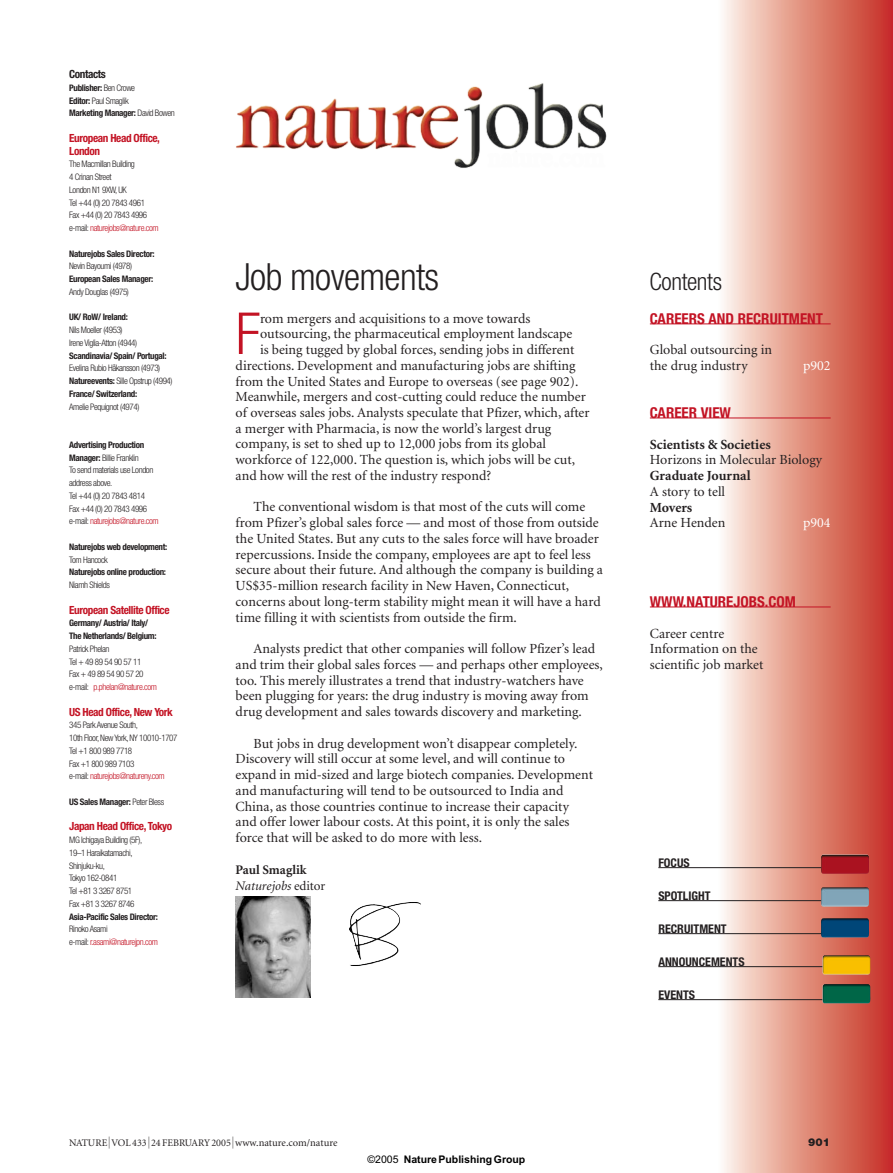
<style>
.page{position:relative;width:893px;height:1173px;background:#fff}
.page>*{position:absolute;margin:0;border:0;box-sizing:border-box;transform-origin:0 0}
.t1{font:300 condensed 57.9px "Helvetica Neue";color:#c31324}
.t2{font:300 condensed 37.5px "Helvetica Neue";letter-spacing:-.015em;color:#231f20}
.t3{font:300 condensed 24px "Helvetica Neue";letter-spacing:-.015em;color:#231f20}
.t4{font:700 condensed 15px "Helvetica Neue";color:#c31324}
.t5{font:13.95px/15.8px "Minion";color:#231f20}
.t6{font:700 13.95px "Minion";color:#231f20}
.t7{font:13.95px "Minion";color:#fff}
.t8{font:700 13.2px/15.8px "Minion";color:#231f20}
.t9{font:700 condensed 12px "Helvetica Neue";color:#231f20}
.t10{font:700 condensed 11.25px/12.8px "Helvetica Neue";letter-spacing:-.035em;color:#c31324}
.t11{font:700 condensed 11.25px "Helvetica Neue";letter-spacing:-.035em;color:#231f20}
.t12{font:900 10.8px "Helvetica Neue";color:#231f20}
.t13{font:700 10.5px "Arial";color:#000}
.t14{font:10.2px "Minion";color:#231f20}
.t15{font:300 condensed 9px/12.8px "Helvetica Neue";letter-spacing:-.045em;color:#231f20}
.t16{font:700 condensed 9px/12.8px "Helvetica Neue";letter-spacing:-.035em;color:#231f20}
.t17{font:300 condensed 9px/12.8px "Helvetica Neue";letter-spacing:-.045em;color:#c31324}
.s1{font-weight:300}
.s2{color:#c31324}
.s3{font-weight:700}
.s4{color:#231f20}
.s5{font-weight:400;font-style:italic}
.s6{font-weight:400}
.s7{font-family:"Helvetica Neue";font-weight:300;font-size:12px}
.s8{font-size:10.5px}
</style>
<div class="page">
<svg style="left:236px;top:99px;width:371px;height:69px"></svg>
<img style="left:334px;top:83px;width:239px;height:69px">
<img style="left:236px;top:897px;width:75px;height:100px">
<img style="left:349px;top:904px;width:40px;height:25px">
<svg style="left:718px;top:0;width:174px;height:1173px;background:#df9183"></svg>
<hr style="left:650px;top:324px;width:180px;height:1px;background:#c31324">
<hr style="left:650px;top:418px;width:180px;height:1px;background:#c31324">
<hr style="left:650px;top:607px;width:180px;height:1px;background:#c31324">
<hr style="left:658px;top:867px;width:207px;height:1px;background:#231f20">
<hr style="left:658px;top:900px;width:207px;height:1px;background:#231f20">
<hr style="left:658px;top:933px;width:207px;height:1px;background:#231f20">
<hr style="left:658px;top:966px;width:207px;height:1px;background:#231f20">
<hr style="left:658px;top:999px;width:207px;height:1px;background:#231f20">
<p class="t11" style="left:69px;top:70px;width:38px">Contacts</p>
<p class="t16" style="left:69px;top:82px;width:107px">Publisher: <span class="s1">Ben Crowe<br></span>Editor: <span class="s1">Paul Smaglik<br></span>Marketing Manager: <span class="s1">David Bowen</span></p>
<p class="t10" style="left:69px;top:133px;width:92px">European Head Office,<br>London</p>
<p class="t15" style="left:69px;top:159px;width:91px">The Macmillan Building<br>4 Crinan Street<br>London N1 9XW, UK<br>Tel +44 (0) 20 7843 4961<br>Fax +44 (0) 20 7843 4996 e-mail: <span class="s2">naturejobs@nature.com</span></p>
<p class="t16" style="left:69px;top:248px;width:87px">Naturejobs Sales Director:</p>
<p class="t15" style="left:69px;top:261px;width:64px">Nevin Bayoumi (4978)</p>
<p class="t16" style="left:69px;top:273px;width:85px">European Sales Manager:</p>
<p class="t15" style="left:69px;top:286px;width:61px">Andy Douglas (4975)</p>
<p class="t16" style="left:69px;top:312px;width:60px">UK/ RoW/ Ireland:</p>
<p class="t15" style="left:69px;top:324px;width:69px">Nils Moeller (4953)<br>Irene Viglia-Atton (4944)</p>
<p class="t16" style="left:69px;top:350px;width:99px">Scandinavia/ Spain/ Portugal:</p>
<p class="t15" style="left:69px;top:363px;width:105px">Evelina Rubio Håkansson (4973)<br><span class="s3">Natureevents:</span> Sille Opstrup (4994)<br><span class="s3">France/ Switzerland:</span></p>
<p class="t15" style="left:69px;top:401px;width:72px">Amelie Pequignot (4974)</p>
<p class="t15" style="left:69px;top:439px;width:91px"><span class="s3">Advertising Production<br>Manager:</span> Billie Franklin<br>To send materials use London address above.<br>Tel +44 (0) 20 7843 4814<br>Fax +44 (0) 20 7843 4996 e-mail: <span class="s2">naturejobs@nature.com</span></p>
<p class="t16" style="left:69px;top:541px;width:99px">Naturejobs web development:</p>
<p class="t15" style="left:69px;top:554px;width:40px">Tom Hancock</p>
<p class="t16" style="left:69px;top:567px;width:98px">Naturejobs online production:</p>
<p class="t15" style="left:69px;top:579px;width:42px">Niamh Shields</p>
<p class="t10" style="left:69px;top:604px;width:102px">European Satellite Office</p>
<p class="t16" style="left:69px;top:618px;width:89px">Germany/ Austria/ Italy/<br>The Netherlands/ Belgium:</p>
<p class="t15" style="left:69px;top:643px;width:89px">Patrick Phelan<br>Tel + 49 89 54 90 57 11<br>Fax + 49 89 54 90 57 20 e-mail: <span class="s2">p.phelan@nature.com</span></p>
<p class="t10" style="left:69px;top:706px;width:105px">US Head Office, New York</p>
<p class="t15" style="left:69px;top:720px;width:110px">345 Park Avenue South,<br>10th Floor, New York, NY 10010-1707<br>Tel +1 800 989 7718<br>Fax +1 800 989 7103<br>e-mail: <span class="s2">naturejobs@natureny.com</span></p>
<p class="t16" style="left:69px;top:796px;width:96px">US Sales Manager: <span class="s1">Peter Bless</span></p>
<p class="t10" style="left:69px;top:821px;width:105px">Japan Head Office, Tokyo</p>
<p class="t15" style="left:69px;top:834px;width:75px">MG Ichigaya Building (5F),<br>19–1 Haraikatamachi,<br>Shinjuku-ku,<br>Tokyo 162-0841<br>Tel +81 3 3267 8751<br>Fax +81 3 3267 8746</p>
<p class="t16" style="left:69px;top:911px;width:90px">Asia-Pacific Sales Director:</p>
<p class="t17" style="left:69px;top:924px;width:90px"><span class="s4">Rinoko Asami<br>e-mail:</span> r.asami@naturejpn.com</p>
<h2 class="t2" style="left:235px;top:264px;width:205px">Job movements</h2>
<h1 class="t1" style="left:236px;top:313px;width:26px">F</h1>
<p class="t5" style="left:260px;top:311px;width:272px">rom mergers and acquisitions to a move towards</p>
<p class="t5" style="left:260px;top:327px;width:314px">outsourcing, the pharmaceutical employment landscape</p>
<p class="t5" style="left:260px;top:343px;width:316px">is being tugged by global forces, sending jobs in different</p>
<p class="t5" style="left:236px;top:359px;width:341px">directions. Development and manufacturing jobs are shifting</p>
<p class="t5" style="left:236px;top:374px;width:344px">from the United States and Europe to overseas (see page 902).</p>
<p class="t5" style="left:236px;top:390px;width:351px">Meanwhile, mergers and cost-cutting could reduce the number</p>
<p class="t5" style="left:236px;top:406px;width:355px">of overseas sales jobs. Analysts speculate that Pfizer, which, after</p>
<p class="t5" style="left:236px;top:422px;width:317px">a merger with Pharmacia, is now the world’s largest drug</p>
<p class="t5" style="left:236px;top:437px;width:312px">company, is set to shed up to 12,000 jobs from its global</p>
<p class="t5" style="left:236px;top:453px;width:341px">workforce of 122,000. The question is, which jobs will be cut,</p>
<p class="t5" style="left:236px;top:469px;width:257px">and how will the rest of the industry respond?</p>
<p class="t5" style="left:236px;top:500px;width:369px;text-indent:18px">The conventional wisdom is that most of the cuts will come from Pfizer’s global sales force — and most of those from outside the United States. But any cuts to the sales force will have broader repercussions. Inside the company, employees are apt to feel less secure about their future. And although the company is building a US$35-million research facility in New Haven, Connecticut, concerns about long-term stability might mean it will have a hard time filling it with scientists from outside the firm.</p>
<p class="t5" style="left:236px;top:642px;width:368px;text-indent:18px">Analysts predict that other companies will follow Pfizer’s lead and trim their global sales forces — and perhaps other employees, too. This merely illustrates a trend that industry-watchers have been plugging for years: the drug industry is moving away from drug development and sales towards discovery and marketing.</p>
<p class="t5" style="left:236px;top:737px;width:359px;text-indent:18px">But jobs in drug development won’t disappear completely.<br>Discovery will still occur at some level, and will continue to expand in mid-sized and large biotech companies. Development and manufacturing will tend to be outsourced to India and China, as those countries continue to increase their capacity and offer lower labour costs. At this point, it is only the sales force that will be asked to do more with less.</p>
<p class="t8" style="left:236px;top:863px;width:91px">Paul Smaglik<br><span class="s5">Naturejobs</span> <span class="s6">editor</span></p>
<h3 class="t3" style="left:649px;top:273px;width:74px">Contents</h3>
<p class="t4" style="left:650px;top:313px;width:175px">CAREERS AND RECRUITMENT</p>
<p class="t5" style="left:650px;top:343px;width:124px">Global outsourcing in the drug industry</p>
<p class="t7" style="left:803px;top:360px;width:29px">p902</p>
<p class="t4" style="left:650px;top:407px;width:83px">CAREER VIEW</p>
<p class="t6" style="left:650px;top:439px;width:122px">Scientists &amp; Societies</p>
<p class="t5" style="left:650px;top:453px;width:174px">Horizons in Molecular Biology</p>
<p class="t6" style="left:650px;top:470px;width:102px">Graduate Journal</p>
<p class="t5" style="left:650px;top:485px;width:77px">A story to tell</p>
<p class="t6" style="left:650px;top:502px;width:44px">Movers</p>
<p class="t5" style="left:650px;top:516px;width:77px">Arne Henden</p>
<p class="t7" style="left:803px;top:517px;width:29px">p904</p>
<p class="t4" style="left:650px;top:596px;width:148px">WWW.NATUREJOBS.COM</p>
<p class="t5" style="left:650px;top:626px;width:115px">Career centre<br>Information on the scientific job market</p>
<p class="t9" style="left:658px;top:859px;width:33px">FOCUS</p>
<p class="t9" style="left:658px;top:892px;width:54px">SPOTLIGHT</p>
<p class="t9" style="left:658px;top:925px;width:70px">RECRUITMENT</p>
<p class="t9" style="left:658px;top:958px;width:88px">ANNOUNCEMENTS</p>
<p class="t9" style="left:658px;top:991px;width:38px">EVENTS</p>
<p class="t14" style="left:69px;top:1138px;width:270px">NATURE<span class="s7">|</span> VOL 433 <span class="s7">|</span> 24 FEBRUARY 2005 <span class="s7">|</span> <span class="s8">www.nature.com/nature</span></p>
<p class="t12" style="left:808px;top:1138px;width:23px">901</p>
<p class="t13" style="left:367px;top:1153px;width:159px"><span class="s6">©2005</span> NaturePublishingGroup</p>
</div>
